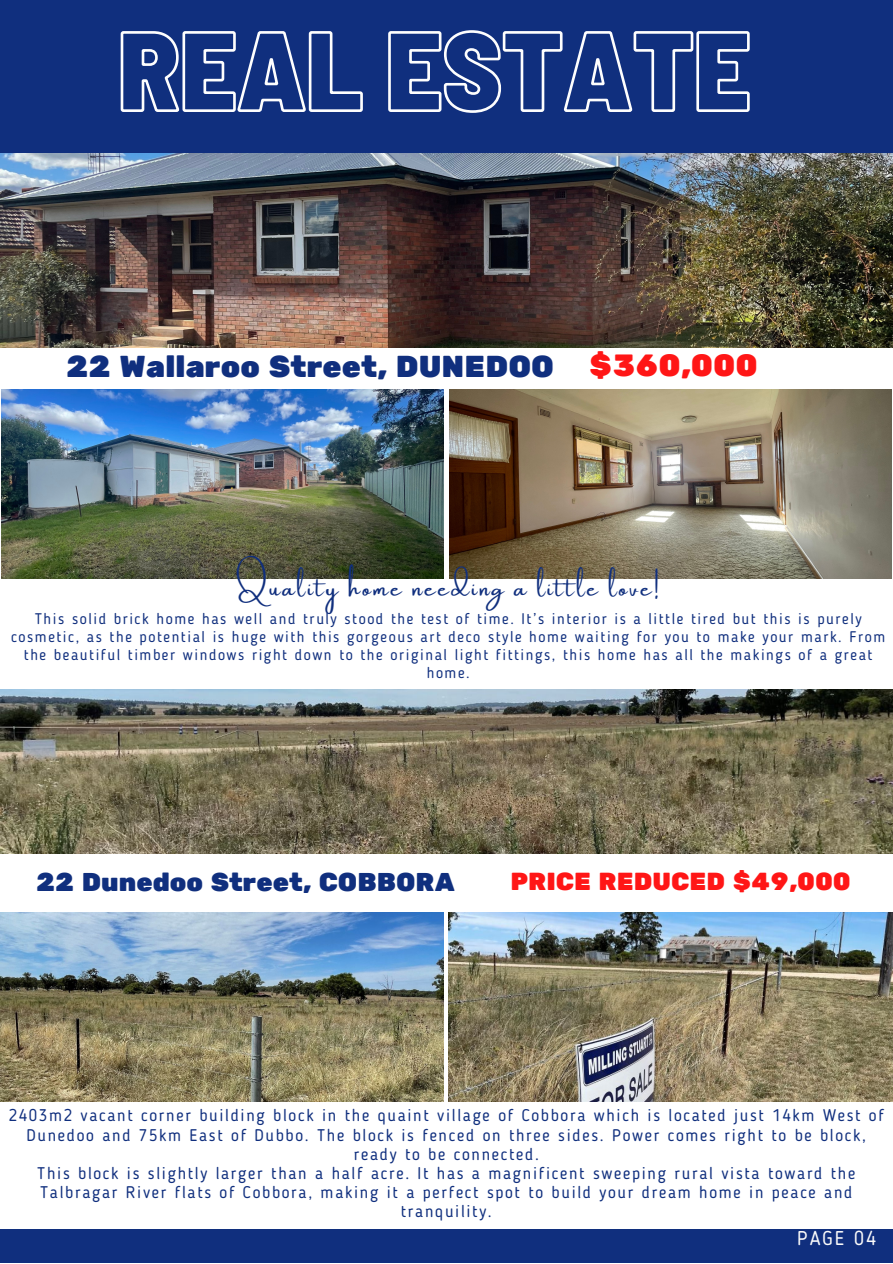
<style>
.page{position:relative;width:893px;height:1264px;background:#fff}
.page>*{position:absolute;margin:0;border:0;box-sizing:border-box;transform-origin:0 0}
.t1{font:30.6px "Rubik One";color:#ff1616}
.t2{font:30.15px "Rubik One";color:#102f7e}
.t3{font:25.65px "Rubik One";color:#102f7e}
.t4{font:24.6px "Rubik One";color:#ff1616}
.t5{font:23.4px "Amsterdam One";letter-spacing:.1em;color:#102f7e}
.t6{font:19.8px "Blogger Sans";letter-spacing:.1em;color:#fafafa}
.t7{font:16.8px/19px "Blogger Sans";letter-spacing:.1em;color:#102f7e;text-align:center}
.t8{font:15.3px/18px "Blogger Sans";letter-spacing:.1em;color:#102f7e;text-align:center}
</style>
<div class="page">
<img style="left:1px;top:390px;width:442px;height:188px">
<img style="left:449px;top:390px;width:442px;height:188px">
<img style="left:0;top:153px;width:892px;height:195px">
<div style="left:0;top:1228px;width:892px;height:34px;background:#102f7e"></div>
<div style="left:0;top:0;width:892px;height:153px;background:#102f7e"></div>
<img style="left:0;top:912px;width:443px;height:189px">
<img style="left:448px;top:912px;width:444px;height:189px">
<img style="left:0;top:689px;width:892px;height:164px">
<svg style="left:120px;top:30px;width:630px;height:83px"></svg>
<p class="t2" style="left:66px;top:349px;width:489px">22 Wallaroo Street, DUNEDOO</p>
<p class="t1" style="left:588px;top:348px;width:170px">$360,000</p>
<p class="t5" style="left:236px;top:575px;width:424px">Quality home needing a little love!</p>
<p class="t8" style="left:11px;top:611px;width:875px">This solid brick home has well and truly stood the test of time. It’s interior is a little tired but this is purely cosmetic, as the potential is huge with this gorgeous art deco style home waiting for you to make your mark. From the beautiful timber windows right down to the original light fittings, this home has all the makings of a great home.</p>
<p class="t3" style="left:36px;top:866px;width:420px">22 Dunedoo Street, COBBORA</p>
<p class="t4" style="left:510px;top:867px;width:342px">PRICE REDUCED $49,000</p>
<p class="t7" style="left:9px;top:1107px;width:876px">2403m2 vacant corner building block in the quaint village of Cobbora which is located just 14km West of<br>Dunedoo and 75km East of Dubbo. The block is fenced on three sides. Power comes right to be block, ready to be connected.</p>
<p class="t7" style="left:37px;top:1164px;width:819px">This block is slightly larger than a half acre. It has a magnificent sweeping rural vista toward the<br>Talbragar River flats of Cobbora, making it a perfect spot to build your dream home in peace and tranquility.</p>
<p class="t6" style="left:797px;top:1229px;width:80px">PAGE 04</p>
</div>
